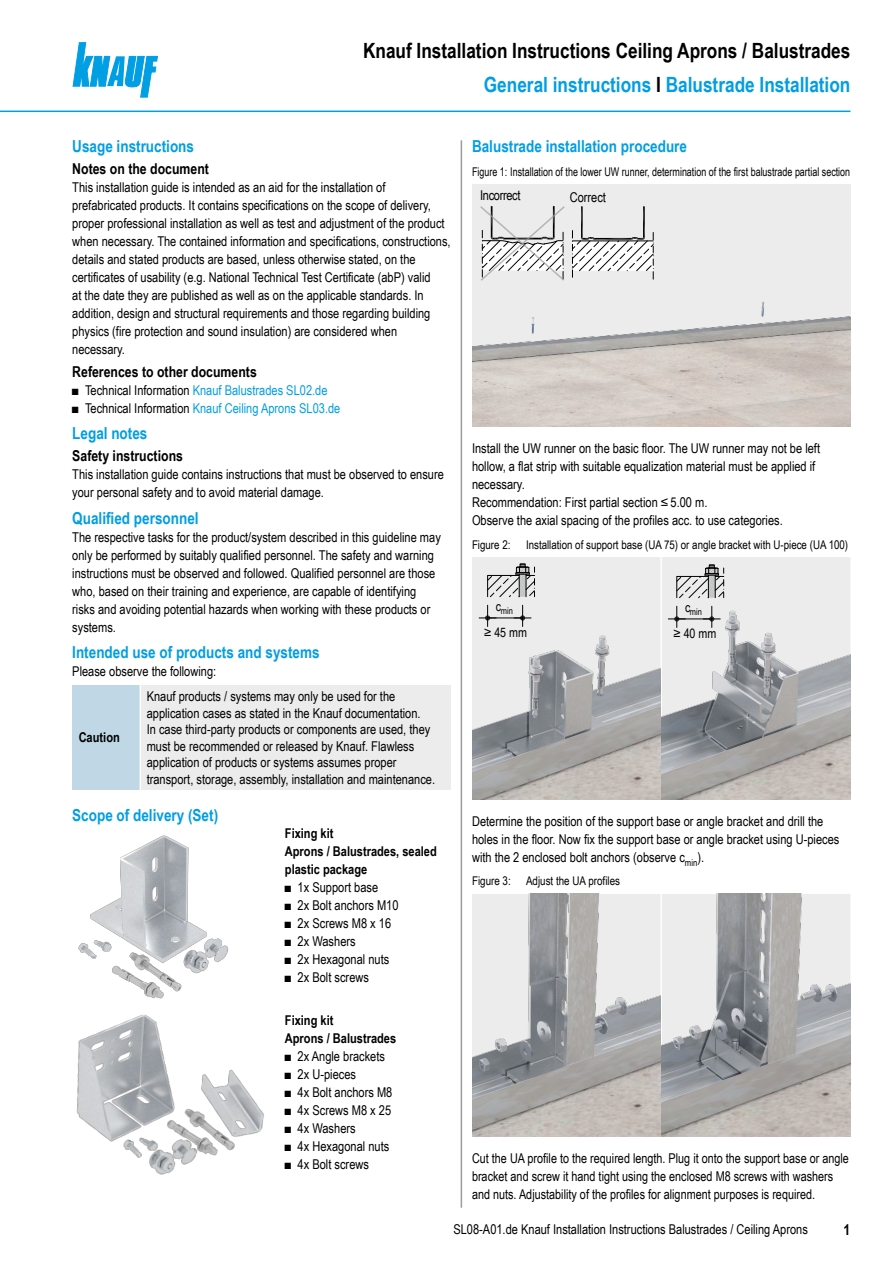
<style>
.page{position:relative;width:893px;height:1263px;background:#fff}
.page>*{position:absolute;margin:0;border:0;box-sizing:border-box;transform-origin:0 0}
.IHV_Ue1_Kopf_Ma{font:700 21px "Arial Narrow";color:#000}
.IHV_Ue2_Kopf_Ma{font:700 21px "Arial Narrow";color:#009ee3}
.IHV_Ue3_11cyan_Ma{font:700 16.5px "Arial Narrow";color:#009ee3}
.Ue3_11cyan_Ma{font:700 16.5px "Arial Narrow";color:#009ee3}
.Ue4_10schwarz_Ma{font:700 15px "Arial Narrow";color:#000}
.Text_Ma{font:13.5px/18px "Arial Narrow";color:#000}
.Hinweis_Text_Abs_o_M{font:13.5px/16.5px "Arial Narrow";color:#000}
.Grafik_Ma{font:13.5px/18px "Arial Narrow";color:#000}
.t1{font:13.5px "Arial Narrow";color:#009ee3}
.Ue5_9schwarz_Ma{font:700 13.5px/18px "Arial Narrow";color:#000}
.Text_Ma-2{font:13.5px "Arial Narrow";letter-spacing:-.025em;color:#000}
.Hinweis_Ma{font:700 13.5px "Arial Narrow";color:#000}
.t2{font:13.05px "Arial Narrow";color:#000}
.t3{font:12px "Arial Narrow";color:#000}
.t4{font:12px "Arial Narrow";color:#000;scale:.91 1}
.t5{font:9.15px "Arial Narrow";color:#000}
.s1{color:#000}
</style>
<div class="page">
<svg style="left:73px;top:43px;width:84px;height:54px"></svg>
<hr style="left:0;top:111px;width:850px;height:1px;background:#009ee3">
<hr style="left:461px;top:140px;width:1px;height:1068px;background:#9c9c9d">
<img style="left:472px;top:184px;width:378px;height:242px">
<img style="left:472px;top:557px;width:188px;height:242px">
<img style="left:662px;top:557px;width:188px;height:242px">
<img style="left:472px;top:894px;width:188px;height:242px">
<img style="left:662px;top:894px;width:188px;height:242px">
<svg style="left:572px;top:206px;width:82px;height:73px"></svg>
<svg style="left:479px;top:205px;width:87px;height:77px"></svg>
<svg style="left:487px;top:564px;width:48px;height:34px;background:#bababa"></svg>
<hr style="left:488px;top:618px;width:35px;height:1px;background:#000">
<svg style="left:479px;top:605px;width:17px;height:21px"></svg>
<svg style="left:514px;top:605px;width:17px;height:21px"></svg>
<svg style="left:676px;top:564px;width:49px;height:35px;background:#bcbcbc"></svg>
<hr style="left:678px;top:619px;width:34px;height:1px;background:#000">
<svg style="left:668px;top:606px;width:17px;height:21px"></svg>
<svg style="left:703px;top:606px;width:17px;height:21px"></svg>
<div style="left:72px;top:685px;width:68px;height:105px;background:#c0d8e6"></div>
<div style="left:140px;top:685px;width:311px;height:105px;background:#ececec"></div>
<hr style="left:140px;top:685px;width:1px;height:105px;background:#fff">
<img style="left:78px;top:835px;width:151px;height:164px">
<img style="left:76px;top:1014px;width:188px;height:161px">
<p class="IHV_Ue1_Kopf_Ma" style="left:363px;top:34px;width:489px">Knauf Installation Instructions Ceiling Aprons / Balustrades</p>
<p class="IHV_Ue2_Kopf_Ma" style="left:484px;top:69px;width:368px">General instructions <span class="s1">I</span> Balustrade Installation</p>
<p class="IHV_Ue3_11cyan_Ma" style="left:72px;top:134px;width:123px">Usage instructions</p>
<p class="Ue4_10schwarz_Ma" style="left:72px;top:158px;width:138px">Notes on the document</p>
<p class="Text_Ma" style="left:72px;top:178px;width:380px">This installation guide is intended as an aid for the installation of prefabricated products. It contains specifications on the scope of delivery, proper professional installation as well as test and adjustment of the product when necessary. The contained information and specifications, constructions, details and stated products are based, unless otherwise stated, on the certificates of usability (e.g. National Technical Test Certificate (abP) valid<br>at the date they are published as well as on the applicable standards. In addition, design and structural requirements and those regarding building physics (fire protection and sound insulation) are considered when necessary.</p>
<p class="Ue4_10schwarz_Ma" style="left:72px;top:360px;width:186px">References to other documents</p>
<p class="t1" style="left:72px;top:380px;width:257px"><span class="s1">■ Technical Information</span> Knauf Balustrades SL02.de</p>
<p class="t1" style="left:72px;top:398px;width:270px"><span class="s1">■ Technical Information</span> Knauf Ceiling Aprons SL03.de</p>
<p class="IHV_Ue3_11cyan_Ma" style="left:72px;top:421px;width:77px">Legal notes</p>
<p class="Ue4_10schwarz_Ma" style="left:72px;top:445px;width:112px">Safety instructions</p>
<p class="Text_Ma" style="left:72px;top:465px;width:373px">This installation guide contains instructions that must be observed to ensure your personal safety and to avoid material damage.</p>
<p class="IHV_Ue3_11cyan_Ma" style="left:72px;top:506px;width:128px">Qualified personnel</p>
<p class="Text_Ma" style="left:72px;top:528px;width:370px">The respective tasks for the product/system described in this guideline may only be performed by suitably qualified personnel. The safety and warning instructions must be observed and followed. Qualified personnel are those who, based on their training and experience, are capable of identifying risks and avoiding potential hazards when working with these products or systems.</p>
<p class="IHV_Ue3_11cyan_Ma" style="left:72px;top:640px;width:249px">Intended use of products and systems</p>
<p class="Text_Ma" style="left:72px;top:662px;width:145px">Please observe the following:</p>
<p class="Hinweis_Text_Abs_o_M" style="left:147px;top:687px;width:290px">Knauf products / systems may only be used for the application cases as stated in the Knauf documentation.<br>In case third-party products or components are used, they must be recommended or released by Knauf. Flawless application of products or systems assumes proper transport, storage, assembly, installation and maintenance.</p>
<p class="Ue3_11cyan_Ma" style="left:72px;top:802px;width:147px">Scope of delivery (Set)</p>
<p class="Ue5_9schwarz_Ma" style="left:285px;top:823px;width:153px">Fixing kit<br>Aprons / Balustrades, sealed plastic package</p>
<p class="Text_Ma" style="left:285px;top:877px;width:95px">■ 1x Support base</p>
<p class="Text_Ma" style="left:285px;top:895px;width:115px">■ 2x Bolt anchors M10</p>
<p class="Text_Ma" style="left:285px;top:913px;width:108px">■ 2x Screws M8 x 16</p>
<p class="Text_Ma" style="left:285px;top:931px;width:72px">■ 2x Washers</p>
<p class="Text_Ma" style="left:285px;top:949px;width:106px">■ 2x Hexagonal nuts</p>
<p class="Text_Ma" style="left:285px;top:967px;width:86px">■ 2x Bolt screws</p>
<p class="Ue5_9schwarz_Ma" style="left:285px;top:1011px;width:113px">Fixing kit<br>Aprons / Balustrades</p>
<p class="Text_Ma" style="left:285px;top:1047px;width:102px">■ 2x Angle brackets</p>
<p class="Text_Ma" style="left:285px;top:1065px;width:73px">■ 2x U-pieces</p>
<p class="Text_Ma" style="left:285px;top:1083px;width:109px">■ 4x Bolt anchors M8</p>
<p class="Text_Ma" style="left:285px;top:1101px;width:108px">■ 4x Screws M8 x 25</p>
<p class="Text_Ma" style="left:285px;top:1119px;width:72px">■ 4x Washers</p>
<p class="Text_Ma" style="left:285px;top:1137px;width:106px">■ 4x Hexagonal nuts</p>
<p class="Text_Ma" style="left:285px;top:1155px;width:86px">■ 4x Bolt screws</p>
<p class="Hinweis_Ma" style="left:79px;top:727px;width:43px">Caution</p>
<p class="Ue3_11cyan_Ma" style="left:472px;top:134px;width:217px">Balustrade installation procedure</p>
<p class="t4" style="left:472px;top:163px;width:417px">Figure 1: Installation of the lower UW runner, determination of the first balustrade partial section</p>
<p class="Text_Ma-2" style="left:480px;top:185px;width:42px">Incorrect</p>
<p class="Text_Ma" style="left:570px;top:188px;width:38px">Correct</p>
<p class="Text_Ma" style="left:472px;top:439px;width:350px">Install the UW runner on the basic floor. The UW runner may not be left hollow, a flat strip with suitable equalization material must be applied if necessary.<br>Recommendation: First partial section ≤ 5.00 m.<br>Observe the axial spacing of the profiles acc. to use categories.</p>
<p class="t3" style="left:472px;top:535px;width:40px">Figure 2:</p>
<p class="t3" style="left:526px;top:535px;width:324px">Installation of support base (UA 75) or angle bracket with U-piece (UA 100)</p>
<p class="t5" style="left:496px;top:604px;width:18px"><sup>c</sup>min</p>
<p class="t2" style="left:484px;top:623px;width:44px">≥ 45 mm</p>
<p class="t5" style="left:685px;top:605px;width:18px"><sup>c</sup>min</p>
<p class="t2" style="left:673px;top:624px;width:44px">≥ 40 mm</p>
<p class="Grafik_Ma" style="left:472px;top:812px;width:369px">Determine the position of the support base or angle bracket and drill the holes in the floor. Now fix the support base or angle bracket using U-pieces with the 2 enclosed bolt anchors (observe c<sub>min</sub>).</p>
<p class="t3" style="left:472px;top:872px;width:40px">Figure 3:</p>
<p class="t3" style="left:526px;top:872px;width:96px">Adjust the UA profiles</p>
<p class="Text_Ma" style="left:472px;top:1148px;width:378px">Cut the UA profile to the required length. Plug it onto the support base or angle bracket and screw it hand tight using the enclosed M8 screws with washers and nuts. Adjustability of the profiles for alignment purposes is required.</p>
<p class="Text_Ma" style="left:453px;top:1220px;width:356px">SL08-A01.de Knauf Installation Instructions Balustrades / Ceiling Aprons</p>
<p class="Ue4_10schwarz_Ma" style="left:844px;top:1218px;width:8px">1</p>
</div>
